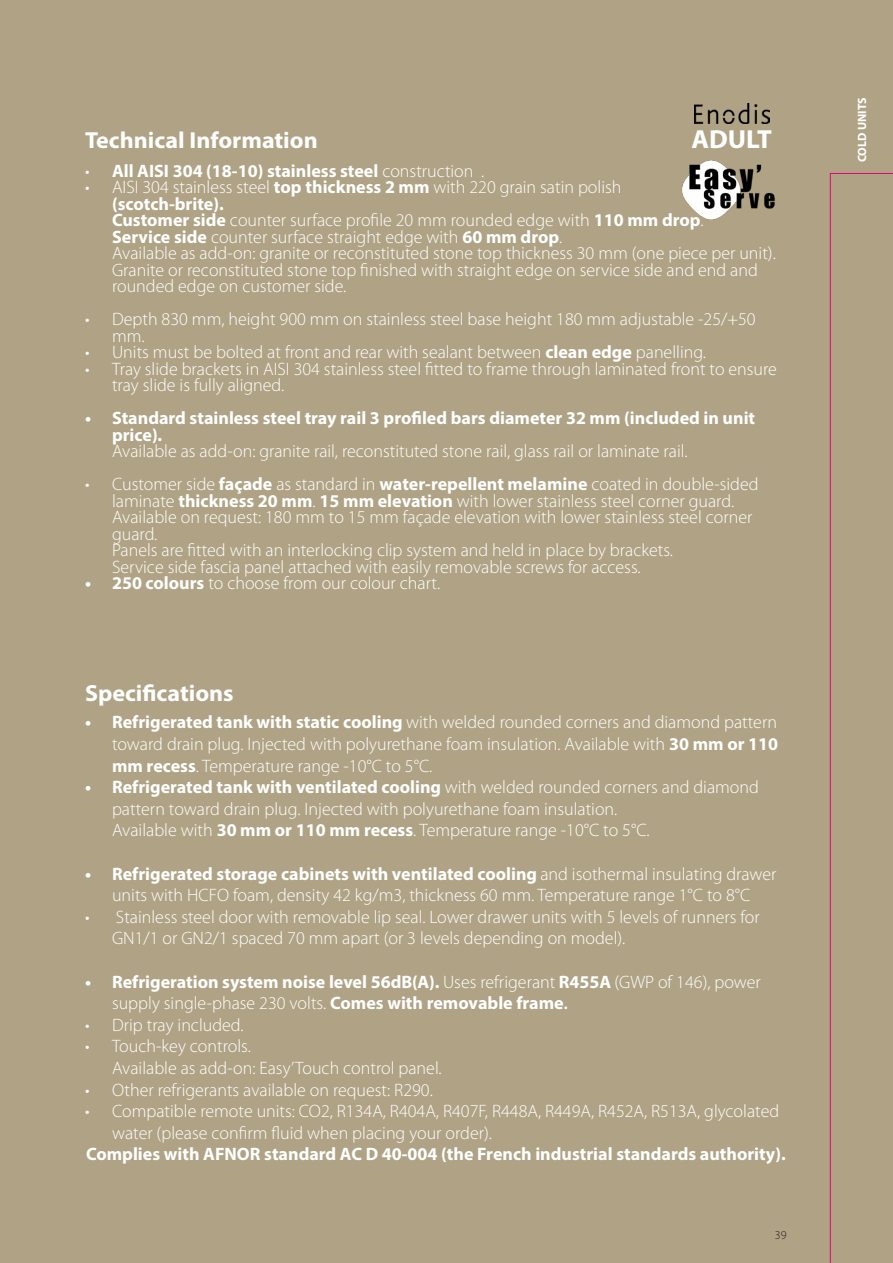
<style>
.page{position:relative;width:893px;height:1263px;background:#b0a385}
.page>*{position:absolute;margin:0;border:0;box-sizing:border-box;transform-origin:0 0}
.t1{font:700 26.25px "Myriad Pro";color:#fff}
.Prix_tableau{font:700 23.25px "Myriad Pro";color:#fff}
.t2{font:300 18px/16.5px "Myriad Pro";color:#fff}
.DESCRIPTIF{font:700 18px/16.5px "Myriad Pro";color:#fff}
.t3{font:700 12px "Myriad Pro";color:#fff}
.t4{font:300 12px "Myriad Pro";color:#231f20}
.s1{font-weight:300}
.s2{font-weight:700}
.s3{font-size:15px}
</style>
<div class="page">
<img style="left:695px;top:104px;width:75px;height:19px">
<img style="left:682px;top:160px;width:93px;height:60px">
<svg style="left:830px;top:173px;width:63px;height:1090px"></svg>
<h1 class="t1" style="left:691px;top:122px;width:82px">ADULT</h1>
<p class="Prix_tableau" style="left:85px;top:125px;width:234px">Technical Information</p>
<p class="DESCRIPTIF" style="left:85px;top:162px;width:401px"><span class="s1">•</span> All AISI 304 (18-10) stainless steel <span class="s1">construction .</span></p>
<p class="t2" style="left:112px;top:179px;width:665px;text-indent:-27px">• AISI 304 stainless steel <span class="s2">top thickness 2 mm</span> with 220 grain satin polish<br><span class="s2">(scotch-brite).<br>Customer side</span> counter surface profile 20 mm rounded edge with <span class="s2">110 mm drop</span>.<br><span class="s2">Service side</span> counter surface straight edge with <span class="s2">60 mm drop</span>.<br>Available as add-on: granite or reconstituted stone top thickness 30 mm (one piece per unit).<br>Granite or reconstituted stone top finished with straight edge on service side and end and rounded edge on customer side.</p>
<p class="t2" style="left:112px;top:311px;width:645px;text-indent:-27px">• Depth 830 mm, height 900 mm on stainless steel base height 180 mm adjustable -25/+50 mm.</p>
<p class="t2" style="left:85px;top:344px;width:622px">• Units must be bolted at front and rear with sealant between <span class="s2">clean edge</span> panelling.</p>
<p class="t2" style="left:112px;top:361px;width:666px;text-indent:-27px">• Tray slide brackets in AISI 304 stainless steel fitted to frame through laminated front to ensure tray slide is fully aligned.</p>
<p class="DESCRIPTIF" style="left:112px;top:409px;width:645px;text-indent:-27px">• Standard stainless steel tray rail 3 profiled bars diameter 32 mm (included in unit price).<br><span class="s1">Available as add-on: granite rail, reconstituted stone rail, glass rail or laminate rail.</span></p>
<p class="t2" style="left:112px;top:476px;width:648px;text-indent:-27px">• Customer side <span class="s2">façade</span> as standard in <span class="s2">water-repellent melamine</span> coated in double-sided laminate <span class="s2">thickness 20 mm</span>. <span class="s2">15 mm elevation</span> with lower stainless steel corner guard.<br>Available on request: 180 mm to 15 mm façade elevation with lower stainless steel corner guard.<br>Panels are fitted with an interlocking clip system and held in place by brackets.<br>Service side fascia panel attached with easily removable screws for access.</p>
<p class="t2" style="left:85px;top:575px;width:357px"><span class="s2">• 250 colours</span> to choose from our colour chart.</p>
<p class="Prix_tableau" style="left:85px;top:678px;width:150px">Specifications</p>
<p class="t2" style="left:112px;top:712px;width:668px;line-height:21.6px;text-align:justify;text-indent:-27px"><span class="s2">• Refrigerated tank with static cooling</span> with welded rounded corners and diamond pattern toward drain plug. Injected with polyurethane foam insulation. Available with <span class="s2">30 mm or 110 mm recess</span>. Temperature range -10°C to 5°C.</p>
<p class="t2" style="left:112px;top:777px;width:648px;line-height:21.6px;text-indent:-27px"><span class="s2">• Refrigerated tank with ventilated cooling</span> with welded rounded corners and diamond pattern toward drain plug. Injected with polyurethane foam insulation.<br>Available with <span class="s2">30 mm or 110 mm recess</span>. Temperature range -10°C to 5°C.</p>
<p class="t2" style="left:85px;top:863px;width:693px;line-height:21.6px;text-align:center"><span class="s2">• Refrigerated storage cabinets with ventilated cooling</span> and isothermal insulating drawer units with HCFO foam, density 42 kg/m3, thickness 60 mm. Temperature range 1°C to 8°C</p>
<p class="t2" style="left:112px;top:906px;width:649px;line-height:21.6px;text-indent:-27px">• Stainless steel door with removable lip seal. Lower drawer units with 5 levels of runners for<br>GN1/1 or GN2/1 spaced 70 mm apart (or 3 levels depending on model).</p>
<p class="DESCRIPTIF" style="left:112px;top:970px;width:650px;line-height:21.6px;text-indent:-27px">• Refrigeration system noise level 56dB(A). <span class="s1">Uses refrigerant</span> R455A <span class="s1">(GWP of 146), power supply single-phase 230 volts.</span> Comes with removable frame<span class="s3">.</span></p>
<p class="t2" style="left:85px;top:1017px;width:160px">• Drip tray included.</p>
<p class="t2" style="left:112px;top:1036px;width:331px;line-height:21.6px;text-indent:-27px">• Touch-key controls.<br>Available as add-on: Easy’Touch control panel.</p>
<p class="t2" style="left:85px;top:1082px;width:349px">• Other refrigerants available on request: R290.</p>
<p class="t2" style="left:112px;top:1101px;width:669px;line-height:21.6px;text-indent:-27px">• Compatible remote units: CO2, R134A, R404A, R407F, R448A, R449A, R452A, R513A, glycolated water (please confirm fluid when placing your order).</p>
<p class="DESCRIPTIF" style="left:86px;top:1145px;width:701px">Complies with AFNOR standard AC D 40-004 (the French industrial standards authority).</p>
<p class="t4" style="left:775px;top:1228px;width:13px">39</p>
<p class="t3" style="left:854px;top:162px;width:67px;rotate:-90deg">COLD UNITS</p>
</div>
